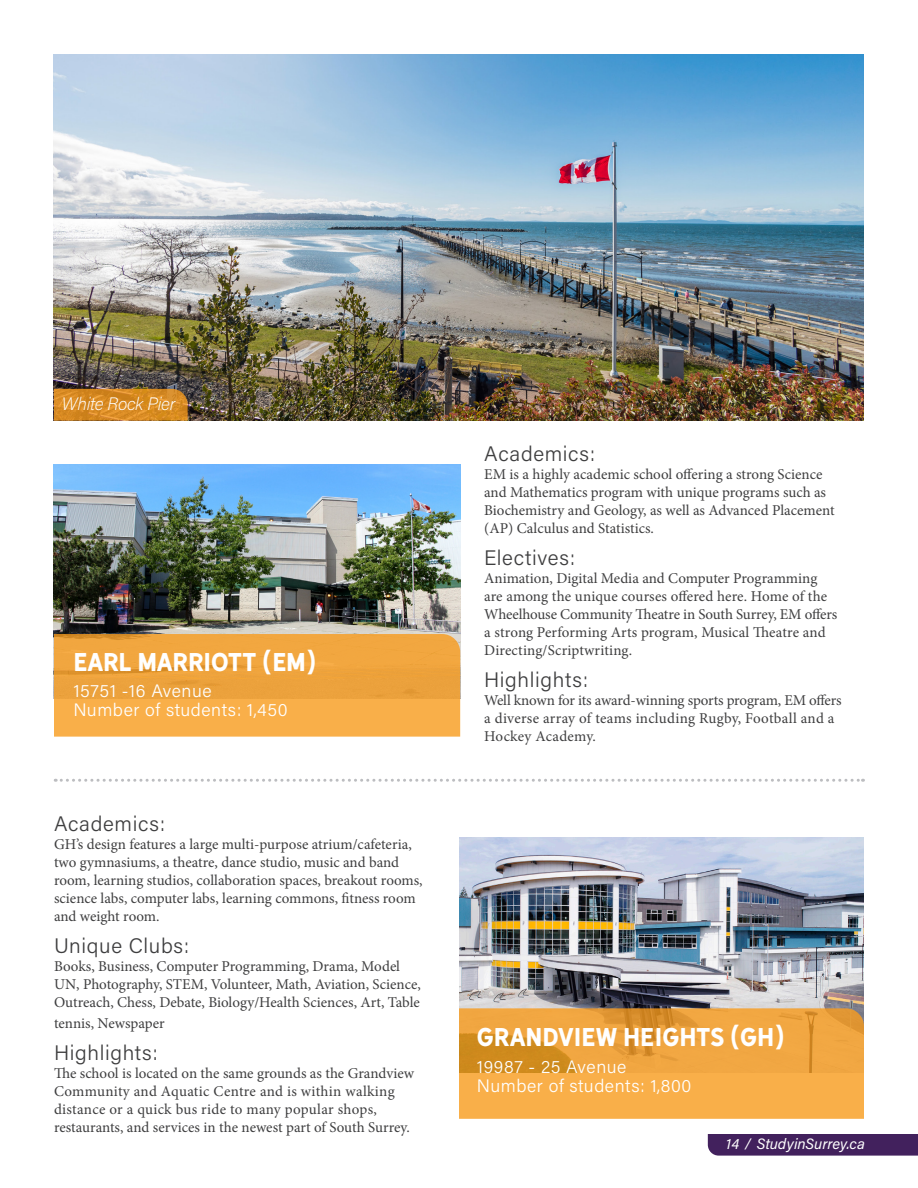
<style>
.page{position:relative;width:918px;height:1188px;background:#fff}
.page>*{position:absolute;margin:0;border:0;box-sizing:border-box;transform-origin:0 0}
.t1{font:24px "Hanley Sans";color:#fff}
.t2{font:24px "Hanley Sans";letter-spacing:-.02em;color:#fff}
.t3{font:300 21px "Acumin Pro";letter-spacing:.03em;color:#3e3e3f}
.t4{font:300 18px/19.5px "Acumin Pro";letter-spacing:.03em;color:#fff}
.t5{font:italic 200 18px "Acumin Pro";letter-spacing:-.02em;color:#fff}
.t6{font:15px/18px "Minion Pro";color:#3e3e3f}
.t7{font:italic 15px "Acumin Pro";color:#fff}
</style>
<div class="page">
<img style="left:54px;top:464px;width:406px;height:170px">
<svg style="left:54px;top:634px;width:406px;height:103px;background:#f2a742"></svg>
<img style="left:459px;top:837px;width:405px;height:171px">
<svg style="left:459px;top:1008px;width:405px;height:111px;background:#efa540"></svg>
<img style="left:54px;top:54px;width:810px;height:367px">
<svg style="left:54px;top:389px;width:134px;height:32px;background:#d48924"></svg>
<svg style="left:55px;top:779px;width:809px;height:3px"></svg>
<div style="left:708px;top:1134px;width:210px;height:22px;background:#42215d"></div>
<p class="t5" style="left:62px;top:392px;width:115px">White Rock Pier</p>
<p class="t2" style="left:73px;top:647px;width:244px">EARL MARRIOTT (EM)</p>
<p class="t4" style="left:73px;top:680px;width:216px">15751 -16 Avenue<br>Number of students: 1,450</p>
<p class="t3" style="left:54px;top:809px;width:112px">Academics:</p>
<p class="t6" style="left:54px;top:835px;width:370px">GH’s design features a large multi-purpose atrium/cafeteria, two gymnasiums, a theatre, dance studio, music and band room, learning studios, collaboration spaces, breakout rooms, science labs, computer labs, learning commons, fitness room and weight room.</p>
<p class="t3" style="left:54px;top:931px;width:137px">Unique Clubs:</p>
<p class="t6" style="left:54px;top:957px;width:368px">Books, Business, Computer Programming, Drama, Model<br>UN, Photography, STEM, Volunteer, Math, Aviation, Science,<br>Outreach, Chess, Debate, Biology/Health Sciences, Art, Table</p>
<p class="t6" style="left:54px;top:1014px;width:112px">tennis, Newspaper</p>
<p class="t3" style="left:54px;top:1038px;width:105px">Highlights:</p>
<p class="t6" style="left:54px;top:1064px;width:362px">The school is located on the same grounds as the Grandview Community and Aquatic Centre and is within walking distance or a quick bus ride to many popular shops, restaurants, and services in the newest part of South Surrey.</p>
<p class="t3" style="left:484px;top:440px;width:112px">Academics:</p>
<p class="t6" style="left:484px;top:466px;width:352px">EM is a highly academic school offering a strong Science and Mathematics program with unique programs such as Biochemistry and Geology, as well as Advanced Placement (AP) Calculus and Statistics.</p>
<p class="t3" style="left:484px;top:544px;width:92px">Electives:</p>
<p class="t6" style="left:484px;top:570px;width:355px">Animation, Digital Media and Computer Programming are among the unique courses offered here. Home of the Wheelhouse Community Theatre in South Surrey, EM offers a strong Performing Arts program, Musical Theatre and Directing/Scriptwriting.</p>
<p class="t3" style="left:484px;top:666px;width:105px">Highlights:</p>
<p class="t6" style="left:484px;top:692px;width:359px">Well known for its award-winning sports program, EM offers a diverse array of teams including Rugby, Football and a<br>Hockey Academy.</p>
<p class="t1" style="left:477px;top:1023px;width:309px">GRANDVIEW HEIGHTS (GH)</p>
<p class="t4" style="left:477px;top:1056px;width:216px">19987 - 25 Avenue<br>Number of students: 1,800</p>
<p class="t7" style="left:726px;top:1133px;width:140px">14 / StudyinSurrey.ca</p>
</div>
